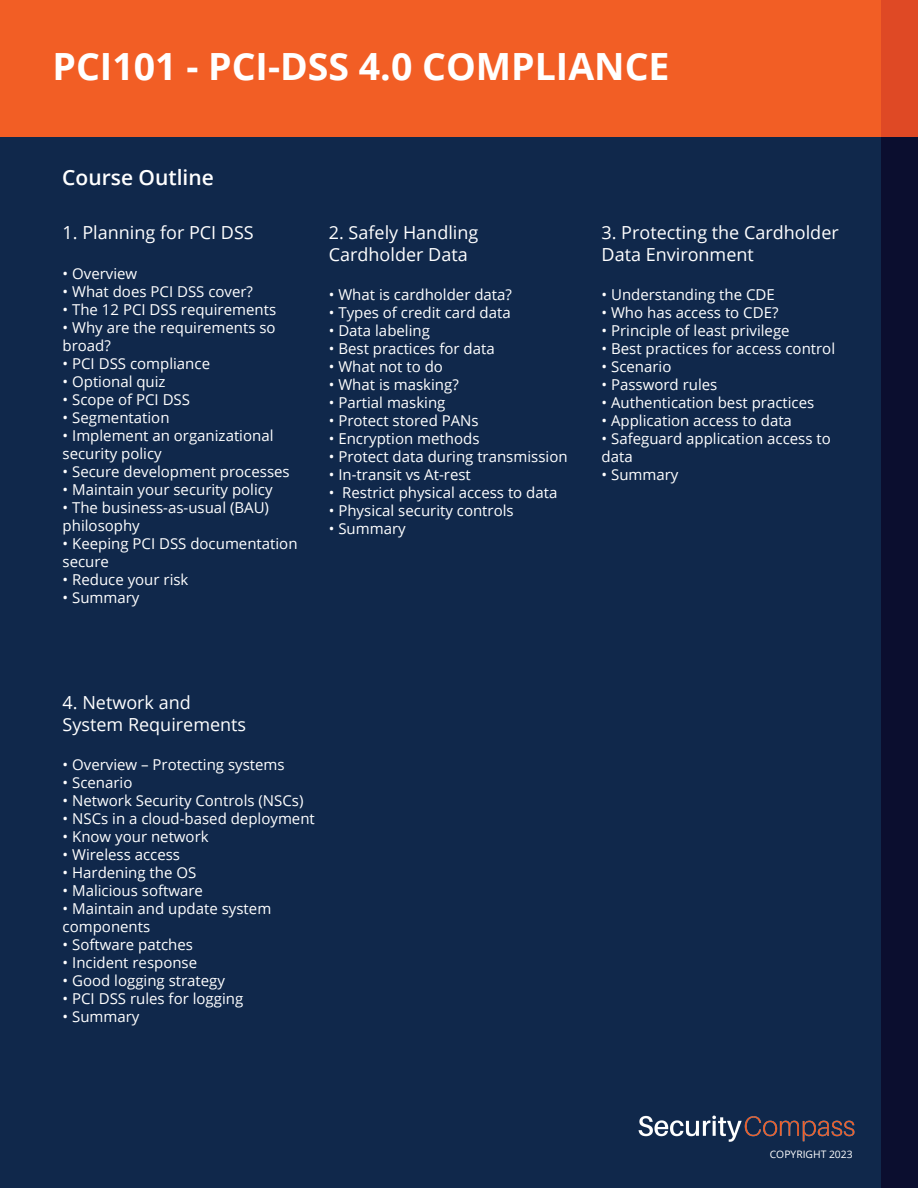
<style>
.page{position:relative;width:918px;height:1188px;background:#fff}
.page>*{position:absolute;margin:0;border:0;box-sizing:border-box;transform-origin:0 0}
.t1{font:700 37.5px "Open Sans";color:#fff}
.t2{font:600 21px "Open Sans";color:#fff}
.t3{font:18px/21.6px "Open Sans";color:#fff}
.t4{font:15px/18px "Open Sans";color:#fff}
.t5{font:10.35px "Open Sans";color:#fff}
</style>
<div class="page">
<div style="left:0;top:131px;width:918px;height:1057px;background:#10284b"></div>
<div style="left:881px;top:136px;width:37px;height:1052px;background:#0b0e2f"></div>
<img style="left:638px;top:1115px;width:217px;height:27px">
<div style="left:0;top:0;width:918px;height:136px;background:#f25e25"></div>
<div style="left:881px;top:0;width:37px;height:136px;background:#df4925"></div>
<h1 class="t1" style="left:52px;top:39px;width:619px">PCI101 - PCI-DSS 4.0 COMPLIANCE</h1>
<h2 class="t2" style="left:62px;top:163px;width:153px">Course Outline</h2>
<p class="t3" style="left:63px;top:221px;width:193px">1. Planning for PCI DSS</p>
<p class="t4" style="left:63px;top:264px;width:76px">• Overview</p>
<p class="t4" style="left:63px;top:282px;width:192px">• What does PCI DSS cover?</p>
<p class="t4" style="left:63px;top:300px;width:215px">• The 12 PCI DSS requirements</p>
<p class="t4" style="left:63px;top:318px;width:215px">• Why are the requirements so broad?</p>
<p class="t4" style="left:63px;top:354px;width:149px">• PCI DSS compliance</p>
<p class="t4" style="left:63px;top:372px;width:105px">• Optional quiz</p>
<p class="t4" style="left:63px;top:390px;width:129px">• Scope of PCI DSS</p>
<p class="t4" style="left:63px;top:408px;width:108px">• Segmentation</p>
<p class="t4" style="left:63px;top:426px;width:212px">• Implement an organizational security policy</p>
<p class="t4" style="left:63px;top:462px;width:229px">• Secure development processes</p>
<p class="t4" style="left:63px;top:480px;width:211px">• Maintain your security policy</p>
<p class="t4" style="left:63px;top:498px;width:208px">• The business-as-usual (BAU) philosophy</p>
<p class="t4" style="left:63px;top:534px;width:236px">• Keeping PCI DSS documentation secure</p>
<p class="t4" style="left:63px;top:570px;width:127px">• Reduce your risk</p>
<p class="t4" style="left:63px;top:588px;width:78px">• Summary</p>
<p class="t3" style="left:329px;top:221px;width:151px">2. Safely Handling<br>Cardholder Data</p>
<p class="t4" style="left:329px;top:285px;width:185px">• What is cardholder data?</p>
<p class="t4" style="left:329px;top:303px;width:183px">• Types of credit card data</p>
<p class="t4" style="left:329px;top:321px;width:103px">• Data labeling</p>
<p class="t4" style="left:329px;top:339px;width:167px">• Best practices for data</p>
<p class="t4" style="left:329px;top:357px;width:116px">• What not to do</p>
<p class="t4" style="left:329px;top:375px;width:132px">• What is masking?</p>
<p class="t4" style="left:329px;top:393px;width:118px">• Partial masking</p>
<p class="t4" style="left:329px;top:411px;width:151px">• Protect stored PANs</p>
<p class="t4" style="left:329px;top:429px;width:152px">• Encryption methods</p>
<p class="t4" style="left:329px;top:447px;width:240px">• Protect data during transmission</p>
<p class="t4" style="left:329px;top:465px;width:144px">• In-transit vs At-rest</p>
<p class="t4" style="left:329px;top:483px;width:230px">• Restrict physical access to data</p>
<p class="t4" style="left:329px;top:501px;width:186px">• Physical security controls</p>
<p class="t4" style="left:329px;top:519px;width:78px">• Summary</p>
<p class="t3" style="left:63px;top:691px;width:185px">4. Network and<br>System Requirements</p>
<p class="t4" style="left:63px;top:755px;width:224px">• Overview – Protecting systems</p>
<p class="t4" style="left:63px;top:773px;width:71px">• Scenario</p>
<p class="t4" style="left:63px;top:791px;width:242px">• Network Security Controls (NSCs)</p>
<p class="t4" style="left:63px;top:809px;width:254px">• NSCs in a cloud-based deployment</p>
<p class="t4" style="left:63px;top:827px;width:148px">• Know your network</p>
<p class="t4" style="left:63px;top:845px;width:119px">• Wireless access</p>
<p class="t4" style="left:63px;top:863px;width:135px">• Hardening the OS</p>
<p class="t4" style="left:63px;top:881px;width:142px">• Malicious software</p>
<p class="t4" style="left:63px;top:899px;width:210px">• Maintain and update system components</p>
<p class="t4" style="left:63px;top:935px;width:132px">• Software patches</p>
<p class="t4" style="left:63px;top:953px;width:136px">• Incident response</p>
<p class="t4" style="left:63px;top:971px;width:164px">• Good logging strategy</p>
<p class="t4" style="left:63px;top:989px;width:182px">• PCI DSS rules for logging</p>
<p class="t4" style="left:63px;top:1007px;width:78px">• Summary</p>
<p class="t3" style="left:602px;top:221px;width:239px">3. Protecting the Cardholder<br>Data Environment</p>
<p class="t4" style="left:602px;top:285px;width:175px">• Understanding the CDE</p>
<p class="t4" style="left:602px;top:303px;width:178px">• Who has access to CDE?</p>
<p class="t4" style="left:602px;top:321px;width:190px">• Principle of least privilege</p>
<p class="t4" style="left:602px;top:339px;width:235px">• Best practices for access control</p>
<p class="t4" style="left:602px;top:357px;width:71px">• Scenario</p>
<p class="t4" style="left:602px;top:375px;width:117px">• Password rules</p>
<p class="t4" style="left:602px;top:393px;width:214px">• Authentication best practices</p>
<p class="t4" style="left:602px;top:411px;width:192px">• Application access to data</p>
<p class="t4" style="left:602px;top:429px;width:231px">• Safeguard application access to data</p>
<p class="t4" style="left:602px;top:465px;width:78px">• Summary</p>
<p class="t5" style="left:770px;top:1147px;width:84px">COPYRIGHT 2023</p>
</div>
